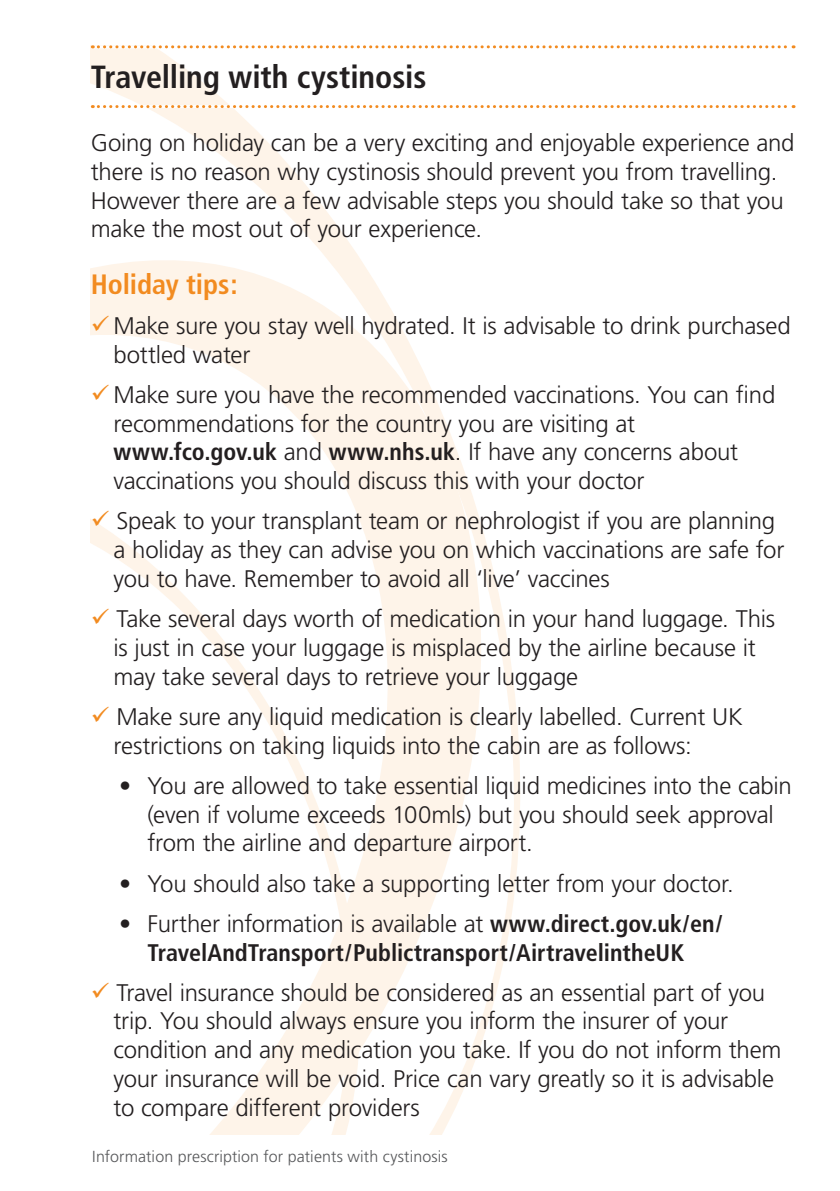
<style>
.page{position:relative;width:840px;height:1191px;background:#fff}
.page>*{position:absolute;margin:0;border:0;box-sizing:border-box;transform-origin:0 0}
.t1{font:700 condensed 32px "Frutiger";color:#231f20}
.t2{font:700 condensed 28px "Frutiger";letter-spacing:-.005em;color:#f28b20}
.t3{font:300 24px/28.8px "Frutiger";letter-spacing:-.01em;color:#231f20}
.t4{font:700 condensed 24px/28.8px "Frutiger";color:#231f20;text-align:center}
.t5{font:300 16px "Frutiger";letter-spacing:.005em;color:#57585a}
.s1{color:#f28b20}
.s2{font-weight:700;font-stretch:condensed}
.s3{font-weight:300;font-stretch:normal}
</style>
<div class="page">
<svg style="left:91px;top:45px;width:703px;height:122px"></svg>
<svg style="left:91px;top:167px;width:429px;height:967px"></svg>
<svg style="left:92px;top:45px;width:701px;height:3px"></svg>
<svg style="left:92px;top:105px;width:701px;height:3px"></svg>
<h1 class="t1" style="left:91px;top:58px;width:337px">Travelling with cystinosis</h1>
<p class="t3" style="left:91px;top:128px;width:705px">Going on holiday can be a very exciting and enjoyable experience and there is no reason why cystinosis should prevent you from travelling.<br>However there are a few advisable steps you should take so that you make the most out of your experience.</p>
<p class="t2" style="left:91px;top:267px;width:148px">Holiday tips:</p>
<p class="t3" style="left:113px;top:311px;width:678px;text-indent:-23px"><span class="s1">✓</span> Make sure you stay well hydrated. It is advisable to drink purchased bottled water</p>
<p class="t3" style="left:113px;top:380px;width:663px;text-indent:-23px"><span class="s1">✓</span> Make sure you have the recommended vaccinations. You can find recommendations for the country you are visiting at <span class="s2">www.fco.gov.uk</span> and <span class="s2">www.nhs.uk</span>. If have any concerns about vaccinations you should discuss this with your doctor</p>
<p class="t3" style="left:113px;top:506px;width:672px;text-indent:-23px"><span class="s1">✓</span> Speak to your transplant team or nephrologist if you are planning a holiday as they can advise you on which vaccinations are safe for you to have. Remember to avoid all ‘live’ vaccines</p>
<p class="t3" style="left:113px;top:604px;width:662px;text-indent:-23px"><span class="s1">✓</span> Take several days worth of medication in your hand luggage. This is just in case your luggage is misplaced by the airline because it may take several days to retrieve your luggage</p>
<p class="t3" style="left:113px;top:702px;width:630px;text-indent:-23px"><span class="s1">✓</span> Make sure any liquid medication is clearly labelled. Current UK restrictions on taking liquids into the cabin are as follows:</p>
<p class="t3" style="left:147px;top:771px;width:645px;text-indent:-28px">• You are allowed to take essential liquid medicines into the cabin (even if volume exceeds 100mls) but you should seek approval from the airline and departure airport.</p>
<p class="t3" style="left:119px;top:868px;width:616px">• You should also take a supporting letter from your doctor.</p>
<p class="t4" style="left:119px;top:909px;width:604px"><span class="s3">• Further information is available at</span> www.direct.gov.uk/en/<br>TravelAndTransport/Publictransport/AirtravelintheUK</p>
<p class="t3" style="left:113px;top:978px;width:669px;text-indent:-23px"><span class="s1">✓</span> Travel insurance should be considered as an essential part of you trip. You should always ensure you inform the insurer of your condition and any medication you take. If you do not inform them your insurance will be void. Price can vary greatly so it is advisable to compare different providers</p>
<p class="t5" style="left:92px;top:1147px;width:357px">Information prescription for patients with cystinosis</p>
</div>
